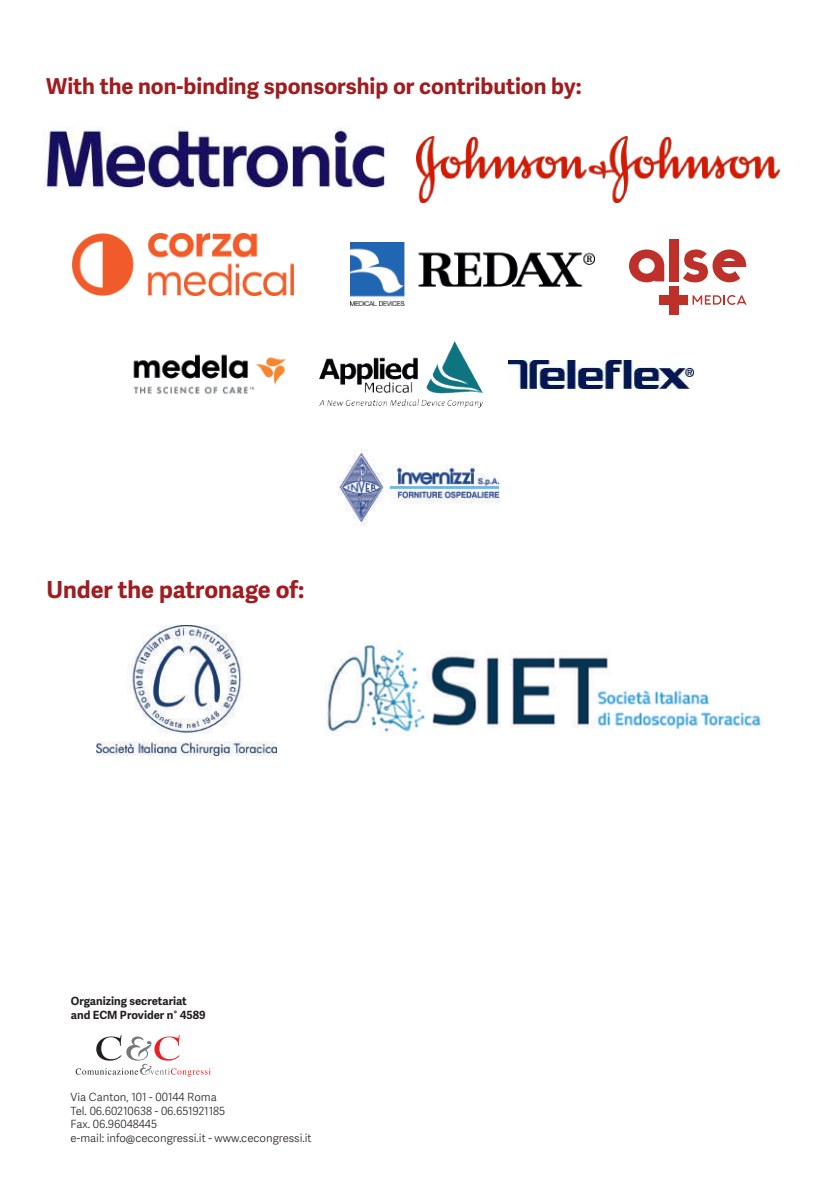
<style>
.page{position:relative;width:823px;height:1191px;background:#fff}
.page>*{position:absolute;margin:0;border:0;box-sizing:border-box;transform-origin:0 0}
.t1{font:700 23.6px "Adelle Sans";color:#9f1c1f}
.t2{font:700 22px "Adelle Sans";color:#9f1c1f}
.t3{font:300 11.2px/13.6px "Adelle Sans";color:#231f20}
.t4{font:700 11.2px/13.6px "Adelle Sans";color:#231f20}
</style>
<div class="page">
<img style="left:96px;top:626px;width:180px;height:130px">
<img style="left:272px;top:643px;width:491px;height:95px">
<svg style="left:76px;top:1035px;width:135px;height:41px"></svg>
<img style="left:319px;top:341px;width:163px;height:66px">
<img style="left:72px;top:234px;width:221px;height:61px">
<img style="left:416px;top:137px;width:363px;height:65px">
<img style="left:43px;top:128px;width:345px;height:61px">
<img style="left:508px;top:360px;width:185px;height:28px">
<img style="left:133px;top:354px;width:153px;height:40px">
<svg style="left:629px;top:249px;width:34px;height:33px"></svg>
<svg style="left:683px;top:249px;width:62px;height:33px"></svg>
<svg style="left:692px;top:295px;width:54px;height:10px"></svg>
<div style="left:668px;top:239px;width:10px;height:42px;background:#be312b"></div>
<div style="left:668px;top:286px;width:10px;height:28px;background:#be312b"></div>
<div style="left:658px;top:295px;width:29px;height:10px;background:#be312b"></div>
<img style="left:350px;top:242px;width:244px;height:64px">
<img style="left:337px;top:449px;width:163px;height:76px">
<h2 class="t2" style="left:46px;top:73px;width:536px">With the non-binding sponsorship or contribution by:</h2>
<h1 class="t1" style="left:46px;top:576px;width:259px">Under the patronage of:</h1>
<p class="t4" style="left:71px;top:994px;width:136px">Organizing secretariat and ECM Provider n° 4589</p>
<p class="t3" style="left:71px;top:1090px;width:242px">Via Canton, 101 - 00144 Roma<br>Tel. 06.60210638 - 06.651921185<br>Fax. 06.96048445<br>e-mail: info@cecongressi.it - www.cecongressi.it</p>
</div>
